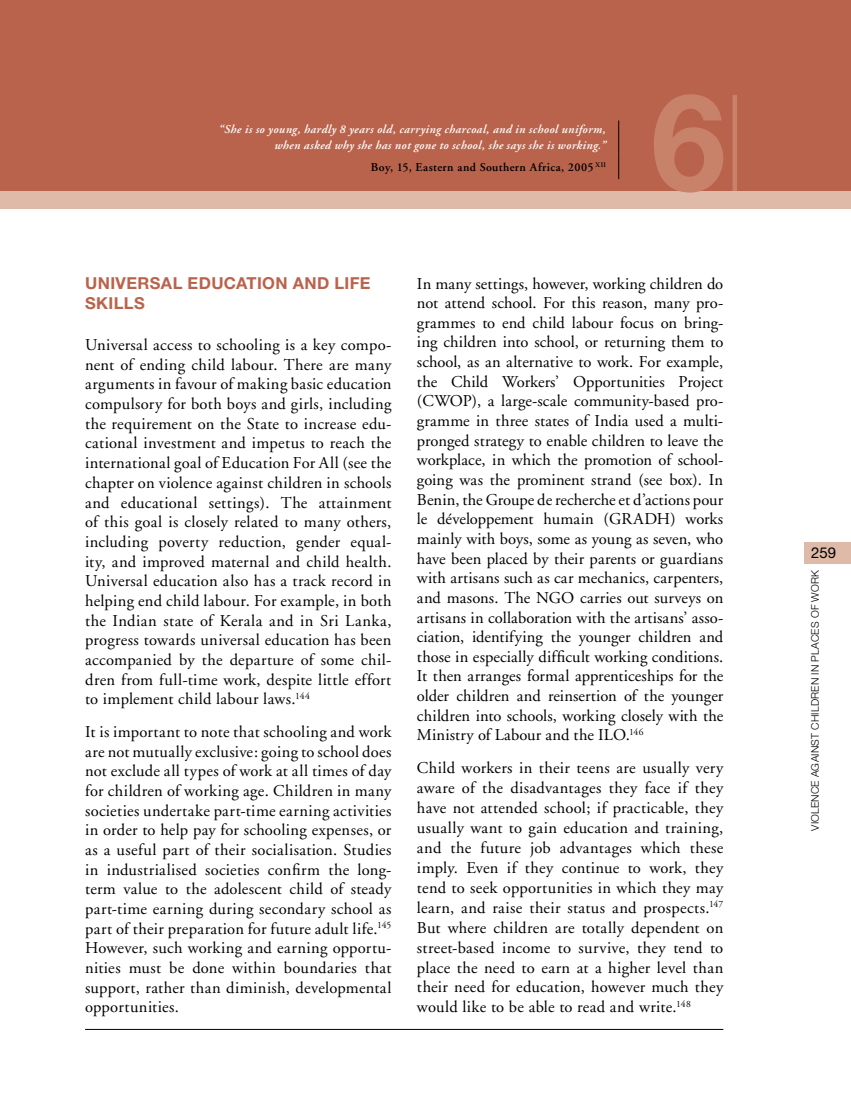
<style>
.page{position:relative;width:851px;height:1106px;background:#fff}
.page>*{position:absolute;margin:0;border:0;box-sizing:border-box;transform-origin:0 0}
.t1{font:700 135px "Helvetica Neue";color:#c78269}
.t2{font:16.5px/19.6px "Adobe Garamond";letter-spacing:.01em;color:#000;text-align:justify}
.t3{font:700 16.5px "Helvetica Neue";letter-spacing:.025em;color:#ba634c}
.t4{font:15px "Helvetica Neue";color:#000}
.t5{font:italic 600 12px/15.8px "Adobe Garamond";letter-spacing:.035em;color:#fff;text-align:right}
.t6{font:600 12px "Adobe Garamond";letter-spacing:.035em;color:#000}
.t7{font:300 10.5px "Helvetica Neue";letter-spacing:.015em;color:#000}
</style>
<div class="page">
<div style="left:0;top:0;width:850px;height:191px;background:#ba634c"></div>
<div style="left:732px;top:95px;width:5px;height:96px;background:#c78269"></div>
<hr style="left:85px;top:1029px;width:638px;height:1px;background:#000">
<div style="left:804px;top:542px;width:46px;height:21px;background:#e0baa8"></div>
<div style="left:0;top:191px;width:850px;height:17px;background:#e0baa8"></div>
<hr style="left:618px;top:120px;width:1px;height:33px;background:#000">
<svg style="left:618px;top:153px;width:1px;height:26px"></svg>
<p class="t5" style="left:218px;top:122px;width:389px">“She is so young, hardly 8 years old, carrying charcoal, and in school uniform, when asked why she has not gone to school, she says she is working.”</p>
<p class="t6" style="left:371px;top:160px;width:236px">Boy, 15, Eastern and Southern Africa, 2005 <sup>XII</sup></p>
<h1 class="t1" style="left:651px;top:59px;width:77px">6</h1>
<p class="t3" style="left:85px;top:273px;width:139px">UNIVERSAL EDUCA</p>
<p class="t3" style="left:246px;top:273px;width:125px">TION AND LIFE</p>
<p class="t3" style="left:85px;top:293px;width:61px">SKILLS</p>
<p class="t2" style="left:85px;top:335px;width:308px">Universal access to schooling is a key compo&shy;nent of ending child labour. There are many arguments in favour of making basic education compulsory for both boys and girls, including the requirement on the State to increase edu&shy;cational investment and impetus to reach the international goal of Education For All (see the chapter on violence against children in schools and educational settings). The attainment of this goal is closely related to many others, including poverty reduction, gender equal&shy;ity, and improved maternal and child health.<br>Universal education also has a track record in helping end child labour. For example, in both the Indian state of Kerala and in Sri Lanka, progress towards universal education has been accompanied by the departure of some chil&shy;dren from full-time work, despite little effort to implement child labour laws.<sup>144</sup></p>
<p class="t2" style="left:85px;top:722px;width:308px">It is important to note that schooling and work are not mutually exclusive: going to school does not exclude all types of work at all times of day for children of working age. Children in many societies undertake part-time earning activities in order to help pay for schooling expenses, or as a useful part of their socialisation. Studies in industrialised societies confirm the long&shy;term value to the adolescent child of steady part-time earning during secondary school as part of their preparation for future adult life.<sup>145<br></sup>However, such working and earning opportu&shy;nities must be done within boundaries that support, rather than diminish, developmental opportunities.</p>
<p class="t2" style="left:417px;top:274px;width:308px">In many settings, however, working children do not attend school. For this reason, many pro&shy;grammes to end child labour focus on bring&shy;ing children into school, or returning them to school, as an alternative to work. For example, the Child Workers’ Opportunities Project (CWOP), a large-scale community-based pro&shy;gramme in three states of India used a multi&shy;pronged strategy to enable children to leave the workplace, in which the promotion of school&shy;going was the prominent strand (see box). In Benin, the Groupe de recherche et d’actions pour le développement humain (GRADH) works mainly with boys, some as young as seven, who have been placed by their parents or guardians with artisans such as car mechanics, carpenters, and masons. The NGO carries out surveys on artisans in collaboration with the artisans’ asso&shy;ciation, identifying the younger children and those in especially difficult working conditions.<br>It then arranges formal apprenticeships for the older children and reinsertion of the younger children into schools, working closely with the Ministry of Labour and the ILO.<sup>146</sup></p>
<p class="t2" style="left:417px;top:758px;width:308px">Child workers in their teens are usually very aware of the disadvantages they face if they have not attended school; if practicable, they usually want to gain education and training, and the future job advantages which these imply. Even if they continue to work, they tend to seek opportunities in which they may learn, and raise their status and prospects.<sup>147<br></sup>But where children are totally dependent on street-based income to survive, they tend to place the need to earn at a higher level than their need for education, however much they would like to be able to read and write.<sup>148</sup></p>
<p class="t4" style="left:810px;top:544px;width:9px">259</p>
<p class="t7" style="left:808px;top:830px;width:262px;rotate:-90deg">Violence against children in places of work</p>
</div>
